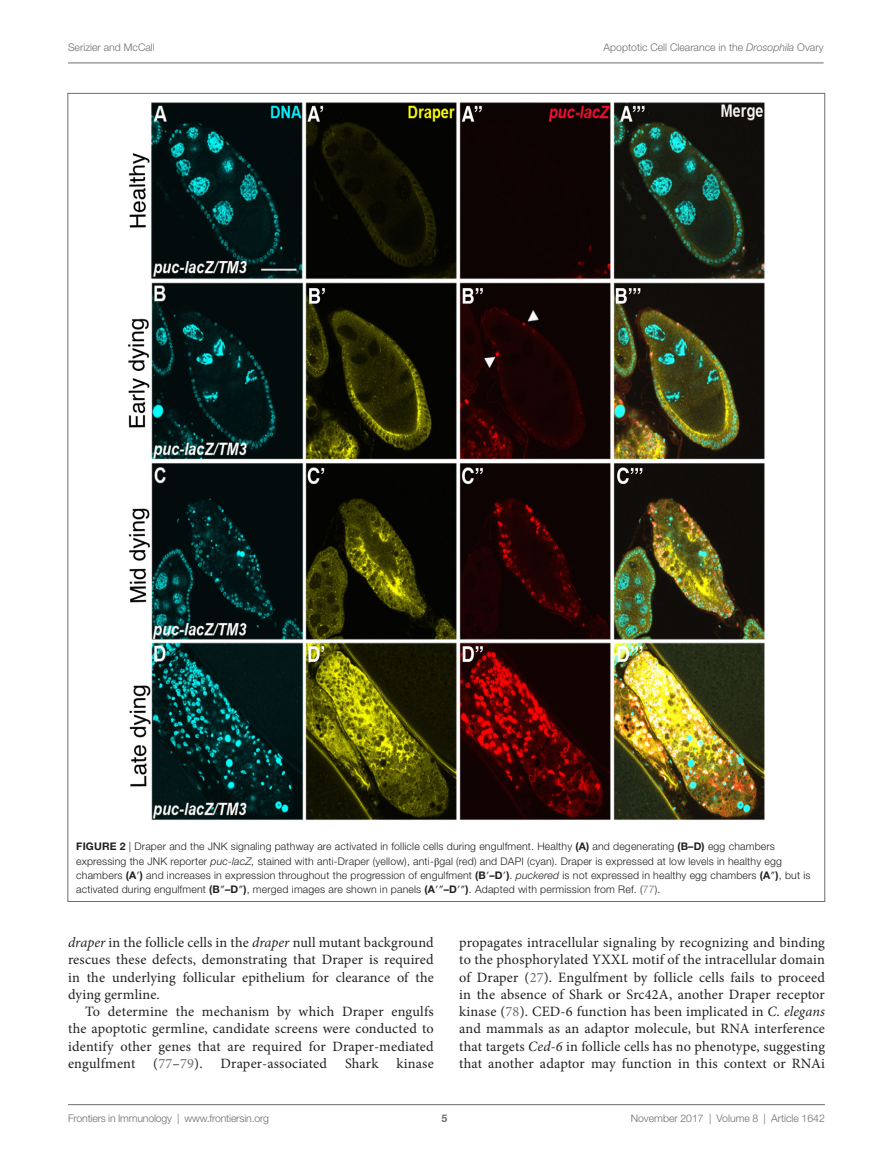
<style>
.page{position:relative;width:893px;height:1170px;background:#fff}
.page>*{position:absolute;margin:0;border:0;box-sizing:border-box;transform-origin:0 0}
.t1{font:14.25px/17.2px "Minion Pro";letter-spacing:.01em;color:#231f20;text-align:justify}
.t2{font:300 10.5px/14.2px "Helvetica Neue LT Std";letter-spacing:.015em;color:#231f20}
.t3{font:300 10.5px "Helvetica Neue LT Std";color:#6c6d70}
.t4{font:700 10.5px "Helvetica Neue LT Std";color:#231f20}
.t5{font:700 10.5px "Helvetica Neue LT Std";color:#6c6d70}
.s1{font-style:italic}
.s2{font-weight:700}
.s3{font-family:"STIX General";font-weight:400}
.s4{font-family:"STIX General";font-weight:700}
.s5{color:#6c6d70}
</style>
<div class="page">
<img style="left:128px;top:102px;width:637px;height:718px">
<hr style="left:68px;top:1104px;width:757px;height:1px;background:#6c6d70">
<hr style="left:68px;top:63px;width:756px;height:1px;background:#6c6d70">
<p class="t3" style="left:68px;top:41px;width:88px">Serizier and McCall</p>
<p class="t3" style="left:604px;top:41px;width:221px">Apoptotic Cell Clearance in the <span class="s1">Drosophila</span> Ovary</p>
<p class="t2" style="left:76px;top:839px;width:736px;text-indent:33px"><span class="s2">E 2</span> | Draper and the JNK signaling pathway are activated in follicle cells during engulfment. Healthy <span class="s2">(A)</span> and degenerating <span class="s2">(B–D)</span> egg chambers expressing the JNK reporter <span class="s1">puc-lacZ,</span> stained with anti-Draper (yellow), anti-<span class="s3">β</span>gal (red) and DAPI (cyan). Draper is expressed at low levels in healthy egg chambers <span class="s2">(A</span><span class="s4">′</span><span class="s2">)</span> and increases in expression throughout the progression of engulfment <span class="s2">(B</span><span class="s4">′</span><span class="s2">–D</span><span class="s4">′</span><span class="s2">)</span>. <span class="s1">puckered</span> is not expressed in healthy egg chambers <span class="s2">(A</span><span class="s4">″</span><span class="s2">)</span>, but is activated during engulfment <span class="s2">(B</span><span class="s4">″</span><span class="s2">–D</span><span class="s4">″</span><span class="s2">)</span>, merged images are shown in panels <span class="s2">(A</span><span class="s4">′″</span><span class="s2">–D</span><span class="s4">′″</span><span class="s2">)</span>. Adapted with permission from Ref. (<span class="s5">77</span>).</p>
<p class="t4" style="left:76px;top:840px;width:19px">FIGUR</p>
<p class="t1" style="left:68px;top:933px;width:367px"><span class="s1">draper</span> in the follicle cells in the <span class="s1">draper</span> null mutant background rescues these defects, demonstrating that Draper is required in the underlying follicular epithelium for clearance of the dying germline.</p>
<p class="t1" style="left:68px;top:1002px;width:367px;text-indent:17px">To determine the mechanism by which Draper engulfs the apoptotic germline, candidate screens were conducted to identify other genes that are required for Draper-mediated engulfment</p>
<p class="t1" style="left:153px;top:1054px;width:51px">(<span class="s5">77</span>–<span class="s5">79</span>).</p>
<p class="t1" style="left:221px;top:1054px;width:108px">Draper-associated</p>
<p class="t1" style="left:345px;top:1054px;width:35px">Shark</p>
<p class="t1" style="left:396px;top:1054px;width:39px">kinase</p>
<p class="t1" style="left:459px;top:933px;width:367px">propagates intracellular signaling by recognizing and binding to the phosphorylated YXXL motif of the intracellular domain of Draper (<span class="s5">27</span>). Engulfment by follicle cells fails to proceed in the absence of Shark or Src42A, another Draper receptor kinase (<span class="s5">78</span>). CED-6 function has been implicated in <span class="s1">C. elegans </span>and mammals as an adaptor molecule, but RNA interference that targets <span class="s1">Ced-6</span> in follicle cells has no phenotype, suggesting that another adaptor may function in this context or RNAi</p>
<p class="t3" style="left:68px;top:1111px;width:203px">Frontiers in Immunology | www.frontiersin.org</p>
<p class="t3" style="left:631px;top:1111px;width:196px">November 2017 | Volume 8 | Article 1642</p>
<p class="t5" style="left:441px;top:1111px;width:7px">5</p>
</div>
